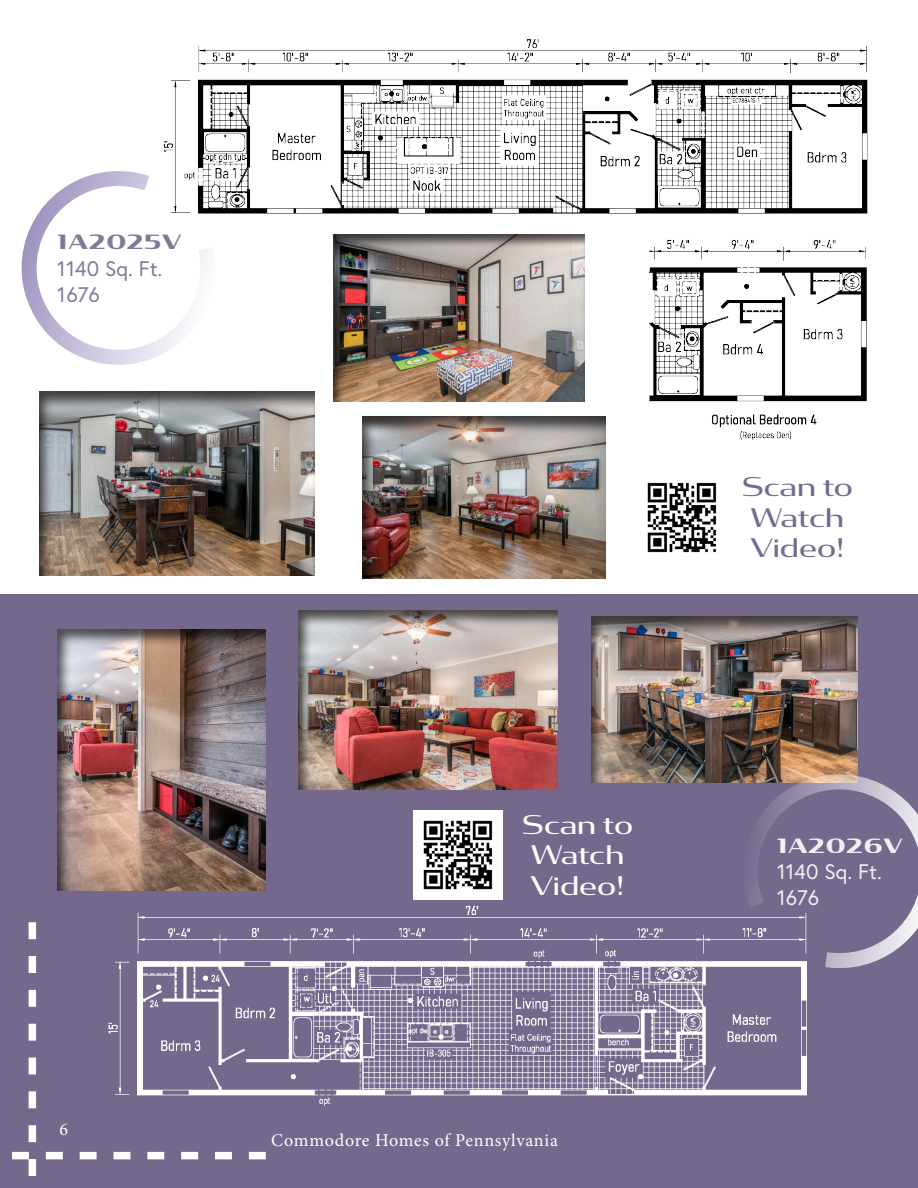
<style>
.page{position:relative;width:918px;height:1188px;background:#fff}
.page>*{position:absolute;margin:0;border:0;box-sizing:border-box;transform-origin:0 0}
.t1{font:25.5px/30.6px "Condor Wide";letter-spacing:-.005em;color:#766a8e}
.t2{font:25.5px/30.6px "Condor Wide";letter-spacing:-.005em;color:#fff}
.t3{font:21px/26.1px "Europa";color:#74698c}
.t4{font:21px/26.1px "Europa";color:#fff}
.t5{font:700 19.5px "Condor Wide";letter-spacing:.04em;color:#74698c}
.t6{font:700 19.5px "Condor Wide";letter-spacing:.04em;color:#fff}
.t7{font:18px "Minion Pro";letter-spacing:.04em;color:#fff}
</style>
<div class="page">
<div style="left:0;top:594px;width:918px;height:594px;background:#74698c"></div>
<svg style="left:12px;top:922px;width:254px;height:254px"></svg>
<img style="left:164px;top:39px;width:704px;height:401px">
<div style="left:70px;top:871px;width:777px;height:275px;background:#fff;opacity:.75"></div>
<svg style="left:21px;top:168px;width:207px;height:219px"></svg>
<div style="left:333px;top:233px;width:252px;height:169px;background:#231f20;opacity:.75"></div>
<div style="left:362px;top:416px;width:244px;height:163px;background:#231f20;opacity:.75"></div>
<div style="left:38px;top:391px;width:278px;height:185px;background:#231f20;opacity:.75"></div>
<div style="left:591px;top:615px;width:268px;height:168px;background:#231f20;opacity:.75"></div>
<div style="left:298px;top:609px;width:261px;height:182px;background:#231f20;opacity:.75"></div>
<div style="left:57px;top:628px;width:210px;height:264px;background:#231f20;opacity:.75"></div>
<img style="left:647px;top:482px;width:70px;height:71px">
<img style="left:413px;top:810px;width:90px;height:90px">
<svg style="left:731px;top:759px;width:187px;height:213px"></svg>
<p class="t5" style="left:58px;top:229px;width:125px">1A2025V</p>
<p class="t3" style="left:58px;top:255px;width:106px">1140 Sq. Ft.<br>1676</p>
<p class="t7" style="left:60px;top:1117px;width:10px">6</p>
<p class="t2" style="left:522px;top:808px;width:112px">Scan to</p>
<p class="t2" style="left:531px;top:839px;width:96px">Watch<br>Video!</p>
<p class="t7" style="left:271px;top:1128px;width:288px">Commodore Homes of Pennsylvania</p>
<p class="t1" style="left:742px;top:471px;width:112px">Scan to</p>
<p class="t1" style="left:750px;top:501px;width:96px">Watch<br>Video!</p>
<p class="t6" style="left:777px;top:832px;width:127px">1A2026V</p>
<p class="t4" style="left:777px;top:858px;width:106px">1140 Sq. Ft.<br>1676</p>
</div>
